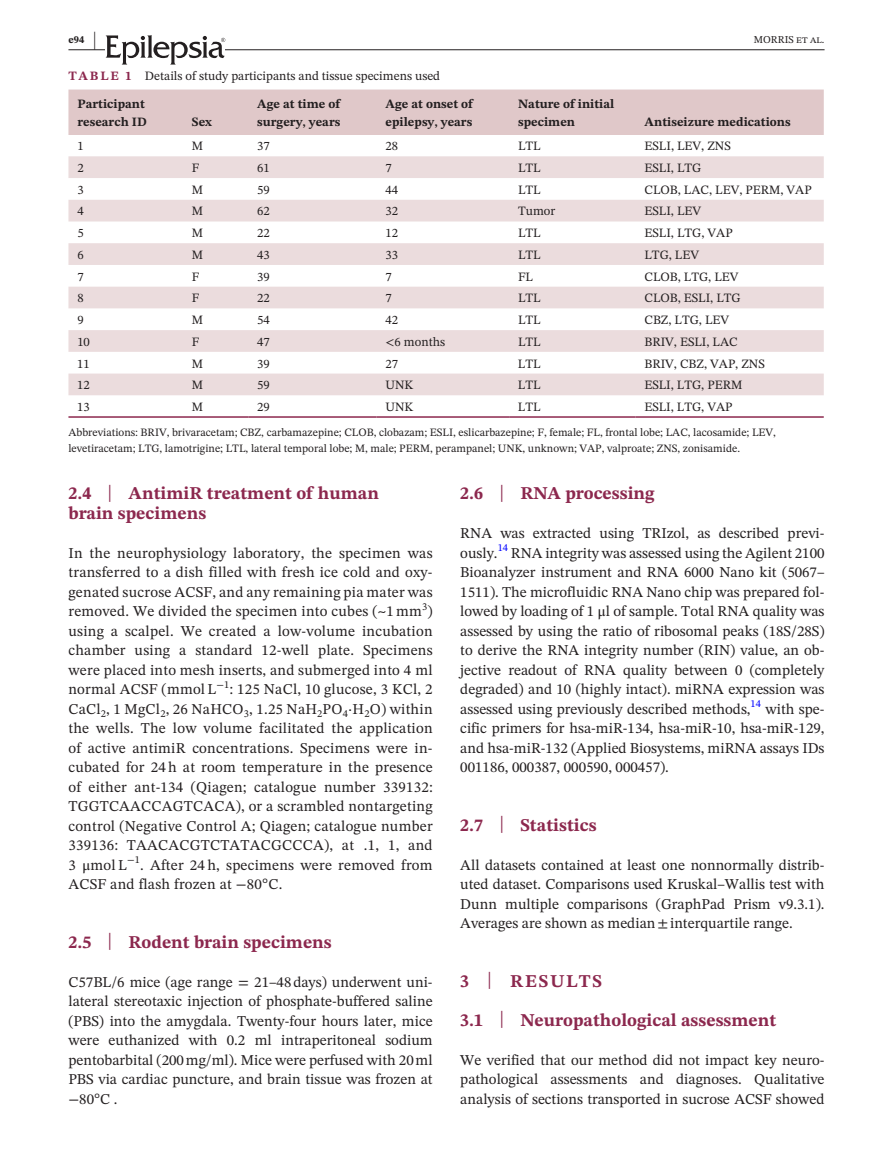
<style>
.page{position:relative;width:893px;height:1174px;background:#fff}
.page>*{position:absolute;margin:0;border:0;box-sizing:border-box;transform-origin:0 0}
.t1{font:700 18px/19.5px "STIX Two Text";color:#8c284e}
.t2{font:15px/19.5px "STIX Two Text";color:#231f20;text-align:justify}
.t3{font:12.75px "STIX Two Text";color:#231f20}
.t4{font:700 12.75px/17.2px "STIX Two Text";color:#231f20}
.t5{font:11.25px/15.8px "STIX Two Text";color:#231f20}
.t6{font:10.5px "STIX Two Text";color:#231f20}
.t7{font:700 10.5px "STIX Two Text";color:#231f20}
.t8{font:10.5px "STIX Two Text";color:#00f}
.s1{font-size:21px}
.s2{font-weight:700;color:#8c284e}
.s3{font-weight:400;font-size:23.7px}
.s4{font-family:"STIX"}
</style>
<div class="page">
<hr style="left:68px;top:49px;width:756px;height:1px;background:#231f20">
<svg style="left:106px;top:35px;width:119px;height:30px"></svg>
<div style="left:68px;top:90px;width:756px;height:45px;background:#e0c8c9"></div>
<svg style="left:68px;top:156px;width:756px;height:239px;fill:#ebdcdd"></svg>
<hr style="left:68px;top:416px;width:115px;height:2px;background:#8c284e">
<hr style="left:183px;top:416px;width:65px;height:2px;background:#8c284e">
<hr style="left:248px;top:416px;width:129px;height:2px;background:#8c284e">
<hr style="left:377px;top:416px;width:132px;height:2px;background:#8c284e">
<hr style="left:509px;top:416px;width:127px;height:2px;background:#8c284e">
<hr style="left:636px;top:416px;width:188px;height:2px;background:#8c284e">
<p class="t7" style="left:68px;top:32px;width:29px">e94 <span class="s1">|</span></p>
<p class="t6" style="left:754px;top:32px;width:72px">MORRIS et al.</p>
<p class="t3" style="left:68px;top:66px;width:373px"><span class="s2">TABLE 1</span> Details of study participants and tissue specimens used</p>
<p class="t4" style="left:77px;top:96px;width:71px">Participant research ID</p>
<p class="t4" style="left:257px;top:96px;width:85px">Age at time of surgery, years</p>
<p class="t4" style="left:386px;top:96px;width:89px">Age at onset of epilepsy, years</p>
<p class="t4" style="left:518px;top:96px;width:98px">Nature of initial specimen</p>
<p class="t4" style="left:192px;top:113px;width:22px">Sex</p>
<p class="t4" style="left:645px;top:113px;width:148px">Antiseizure medications</p>
<p class="t3" style="left:77px;top:137px;width:8px">1</p>
<p class="t3" style="left:192px;top:137px;width:13px">M</p>
<p class="t3" style="left:257px;top:137px;width:14px">37</p>
<p class="t3" style="left:386px;top:137px;width:14px">28</p>
<p class="t3" style="left:518px;top:137px;width:24px">LTL</p>
<p class="t3" style="left:645px;top:137px;width:88px">ESLI, LEV, ZNS</p>
<p class="t3" style="left:77px;top:159px;width:8px">2</p>
<p class="t3" style="left:192px;top:159px;width:9px">F</p>
<p class="t3" style="left:257px;top:159px;width:14px">61</p>
<p class="t3" style="left:386px;top:159px;width:8px">7</p>
<p class="t3" style="left:518px;top:159px;width:24px">LTL</p>
<p class="t3" style="left:645px;top:159px;width:58px">ESLI, LTG</p>
<p class="t3" style="left:77px;top:180px;width:8px">3</p>
<p class="t3" style="left:192px;top:180px;width:13px">M</p>
<p class="t3" style="left:257px;top:180px;width:14px">59</p>
<p class="t3" style="left:386px;top:180px;width:14px">44</p>
<p class="t3" style="left:518px;top:180px;width:24px">LTL</p>
<p class="t3" style="left:645px;top:180px;width:169px">CLOB, LAC, LEV, PERM, VAP</p>
<p class="t3" style="left:77px;top:202px;width:8px">4</p>
<p class="t3" style="left:192px;top:202px;width:13px">M</p>
<p class="t3" style="left:257px;top:202px;width:14px">62</p>
<p class="t3" style="left:385px;top:202px;width:14px">32</p>
<p class="t3" style="left:518px;top:202px;width:39px">Tumor</p>
<p class="t3" style="left:644px;top:202px;width:58px">ESLI, LEV</p>
<p class="t3" style="left:77px;top:224px;width:8px">5</p>
<p class="t3" style="left:192px;top:224px;width:13px">M</p>
<p class="t3" style="left:257px;top:224px;width:14px">22</p>
<p class="t3" style="left:385px;top:224px;width:14px">12</p>
<p class="t3" style="left:518px;top:224px;width:24px">LTL</p>
<p class="t3" style="left:644px;top:224px;width:90px">ESLI, LTG, VAP</p>
<p class="t3" style="left:77px;top:245px;width:8px">6</p>
<p class="t3" style="left:192px;top:245px;width:13px">M</p>
<p class="t3" style="left:257px;top:245px;width:14px">43</p>
<p class="t3" style="left:385px;top:245px;width:14px">33</p>
<p class="t3" style="left:518px;top:245px;width:24px">LTL</p>
<p class="t3" style="left:644px;top:245px;width:56px">LTG, LEV</p>
<p class="t3" style="left:77px;top:267px;width:8px">7</p>
<p class="t3" style="left:192px;top:267px;width:9px">F</p>
<p class="t3" style="left:257px;top:267px;width:14px">39</p>
<p class="t3" style="left:385px;top:267px;width:8px">7</p>
<p class="t3" style="left:518px;top:267px;width:16px">FL</p>
<p class="t3" style="left:644px;top:267px;width:95px">CLOB, LTG, LEV</p>
<p class="t3" style="left:77px;top:289px;width:8px">8</p>
<p class="t3" style="left:192px;top:289px;width:9px">F</p>
<p class="t3" style="left:257px;top:289px;width:14px">22</p>
<p class="t3" style="left:385px;top:289px;width:8px">7</p>
<p class="t3" style="left:518px;top:289px;width:24px">LTL</p>
<p class="t3" style="left:644px;top:289px;width:98px">CLOB, ESLI, LTG</p>
<p class="t3" style="left:77px;top:311px;width:8px">9</p>
<p class="t3" style="left:192px;top:311px;width:13px">M</p>
<p class="t3" style="left:257px;top:311px;width:14px">54</p>
<p class="t3" style="left:385px;top:311px;width:14px">42</p>
<p class="t3" style="left:518px;top:311px;width:24px">LTL</p>
<p class="t3" style="left:644px;top:311px;width:86px">CBZ, LTG, LEV</p>
<p class="t3" style="left:77px;top:332px;width:14px">10</p>
<p class="t3" style="left:192px;top:332px;width:9px">F</p>
<p class="t3" style="left:257px;top:332px;width:14px">47</p>
<p class="t3" style="left:385px;top:332px;width:61px">&lt;6 months</p>
<p class="t3" style="left:518px;top:332px;width:24px">LTL</p>
<p class="t3" style="left:644px;top:332px;width:95px">BRIV, ESLI, LAC</p>
<p class="t3" style="left:77px;top:354px;width:14px">11</p>
<p class="t3" style="left:192px;top:354px;width:13px">M</p>
<p class="t3" style="left:257px;top:354px;width:14px">39</p>
<p class="t3" style="left:385px;top:354px;width:14px">27</p>
<p class="t3" style="left:518px;top:354px;width:24px">LTL</p>
<p class="t3" style="left:644px;top:354px;width:122px">BRIV, CBZ, VAP, ZNS</p>
<p class="t3" style="left:77px;top:376px;width:14px">12</p>
<p class="t3" style="left:192px;top:376px;width:13px">M</p>
<p class="t3" style="left:257px;top:376px;width:14px">59</p>
<p class="t3" style="left:385px;top:376px;width:29px">UNK</p>
<p class="t3" style="left:518px;top:376px;width:24px">LTL</p>
<p class="t3" style="left:644px;top:376px;width:100px">ESLI, LTG, PERM</p>
<p class="t3" style="left:77px;top:397px;width:14px">13</p>
<p class="t3" style="left:192px;top:397px;width:13px">M</p>
<p class="t3" style="left:257px;top:397px;width:14px">29</p>
<p class="t3" style="left:385px;top:397px;width:29px">UNK</p>
<p class="t3" style="left:518px;top:397px;width:24px">LTL</p>
<p class="t3" style="left:644px;top:397px;width:90px">ESLI, LTG, VAP</p>
<p class="t5" style="left:68px;top:424px;width:709px">Abbreviations: BRIV, brivaracetam; CBZ, carbamazepine; CLOB, clobazam; ESLI, eslicarbazepine; F, female; FL, frontal lobe; LAC, lacosamide; LEV, levetiracetam; LTG, lamotrigine; LTL, lateral temporal lobe; M, male; PERM, perampanel; UNK, unknown; VAP, valproate; ZNS, zonisamide.</p>
<p class="t1" style="left:68px;top:484px;width:312px">2.4 <span class="s3">|</span> AntimiR treatment of human brain specimens</p>
<p class="t2" style="left:68px;top:543px;width:366px">In the neurophysiology laboratory, the specimen was transferred to a dish filled with fresh ice cold and oxy&shy;genated sucrose ACSF, and any remaining pia mater was removed. We divided the specimen into cubes (~1 mm )</p>
<p class="t6" style="left:422px;top:598px;width:7px">3</p>
<p class="t2" style="left:68px;top:621px;width:366px">using a scalpel. We created a low-volume incubation chamber using a standard 12-well plate. Specimens were placed into mesh inserts, and submerged into 4 ml normal ACSF (mmol L</p>
<p class="t6" style="left:217px;top:676px;width:14px">−1</p>
<p class="t2" style="left:68px;top:679px;width:366px;text-indent:161px">: 125 NaCl, 10 glucose, 3 KCl, 2<br>CaCl<sub>2</sub>, 1 MgCl<sub>2</sub>, 26 NaHCO<sub>3</sub>, 1.25 NaH<sub>2</sub>PO<sub>4</sub>·H<sub>2</sub>O) within the wells. The low volume facilitated the application of active antimiR concentrations. Specimens were in&shy;cubated for 24 h at room temperature in the presence of either ant-134 (Qiagen; catalogue number 339132:<br>TGGTCAACCAGTCACA), or a scrambled nontargeting control (Negative Control A; Qiagen; catalogue number 339136: TAACACGTCTATACGCCCA), at .1, 1, and 3 <span class="s4">μ</span>mol L</p>
<p class="t6" style="left:127px;top:852px;width:14px">−1</p>
<p class="t2" style="left:68px;top:855px;width:366px;text-indent:72px">. After 24 h, specimens were removed from<br>ACSF and flash frozen at −80°C.</p>
<p class="t1" style="left:68px;top:932px;width:265px">2.5 <span class="s3">|</span> Rodent brain specimens</p>
<p class="t2" style="left:68px;top:972px;width:366px">C57BL/6 mice (age range = 21–48days) underwent uni&shy;lateral stereotaxic injection of phosphate-buffered saline (PBS) into the amygdala. Twenty-four hours later, mice were euthanized with 0.2 ml intraperitoneal sodium pentobarbital (200mg/ml). Mice were perfused with 20ml PBS via cardiac puncture, and brain tissue was frozen at −80°C .</p>
<p class="t1" style="left:460px;top:484px;width:196px">2.6 <span class="s3">|</span> RNA processing</p>
<p class="t2" style="left:460px;top:523px;width:366px">RNA was extracted using TRIzol, as described previ&shy;ously.</p>
<p class="t8" style="left:498px;top:540px;width:12px">14</p>
<p class="t2" style="left:460px;top:543px;width:366px;text-indent:50px">RNA integrity was assessed using the Agilent 2100<br>Bioanalyzer instrument and RNA 6000 Nano kit (5067– 1511). The microfluidic RNA Nano chip was prepared fol&shy;lowed by loading of 1 <span class="s4">μ</span>l of sample. Total RNA quality was assessed by using the ratio of ribosomal peaks (18S/28S) to derive the RNA integrity number (RIN) value, an ob&shy;jective readout of RNA quality between 0 (completely degraded) and 10 (highly intact). miRNA expression was assessed using previously described methods,</p>
<p class="t8" style="left:751px;top:696px;width:12px">14</p>
<p class="t2" style="left:460px;top:699px;width:366px;text-indent:305px">with spe&shy;cific primers for hsa-miR-134, hsa-miR-10, hsa-miR-129, and hsa-miR-132 (Applied Biosystems, miRNA assays IDs 001186, 000387, 000590, 000457).</p>
<p class="t1" style="left:460px;top:815px;width:138px">2.7 <span class="s3">|</span> Statistics</p>
<p class="t2" style="left:460px;top:855px;width:366px">All datasets contained at least one nonnormally distrib&shy;uted dataset. Comparisons used Kruskal–Wallis test with Dunn multiple comparisons (GraphPad Prism v9.3.1).<br>Averages are shown as median±interquartile range.</p>
<p class="t1" style="left:460px;top:962px;width:318px;line-height:39px">3 <span class="s3">|</span> RESULTS<br>3.1 <span class="s3">|</span> Neuropathological assessment</p>
<p class="t2" style="left:460px;top:1050px;width:366px">We verified that our method did not impact key neuro&shy;pathological assessments and diagnoses. Qualitative analysis of sections transported in sucrose ACSF showed</p>
</div>
